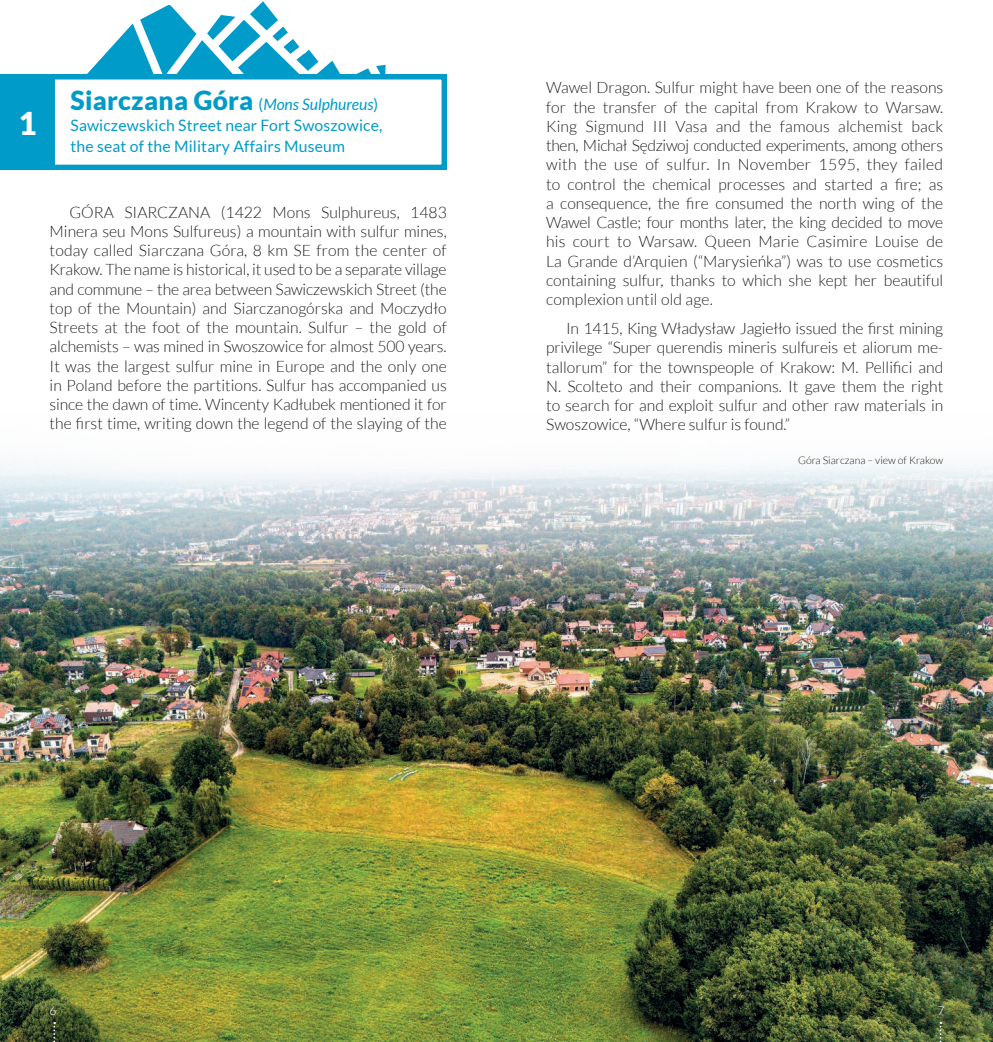
<style>
.page{position:relative;width:993px;height:1042px;background:#fff}
.page>*{position:absolute;margin:0;border:0;box-sizing:border-box;transform-origin:0 0}
.t1{font:900 31.5px "Lato";color:#fff}
.t2{font:300 15.75px/19.2px "Lato";color:#231f20;text-align:justify}
.t3{font:15.75px/21px "Lato";letter-spacing:.01em;color:#009bc8}
.t4{font:300 12.25px "Lato";color:#fff}
.t5{font:300 10.5px "Lato";color:#231f20}
.s1{font-weight:900;font-size:26.25px}
.s2{font-style:italic}
</style>
<div class="page">
<img style="left:0;top:607px;width:992px;height:435px">
<img style="left:0;top:462px;width:992px;height:145px">
<div style="left:0;top:74px;width:446px;height:96px;background:#009bc8"></div>
<svg style="left:54px;top:1px;width:393px;height:169px"></svg>
<svg style="left:53px;top:1022px;width:2px;height:20px"></svg>
<svg style="left:939px;top:1022px;width:2px;height:20px"></svg>
<h1 class="t1" style="left:19px;top:105px;width:20px">1</h1>
<p class="t3" style="left:70px;top:94px;width:313px"><span class="s1">Siarczana Góra</span> (<span class="s2">Mons Sulphureus</span>)<br>Sawiczewskich Street near Fort Swoszowice, the seat of the Military Affairs Museum</p>
<p class="t2" style="left:546px;top:78px;width:398px">Wawel Dragon. Sulfur might have been one of the reasons for the transfer of the capital from Krakow to Warsaw.<br>King Sigmund III Vasa and the famous alchemist back then, Michał Sędziwoj conducted experiments, among others with the use of sulfur. In November 1595, they failed to control the chemical processes and started a fire; as a consequence, the fire consumed the north wing of the Wawel Castle; four months later, the king decided to move his court to Warsaw. Queen Marie Casimire Louise de La Grande d’Arquien (“Marysieńka”) was to use cosmetics containing sulfur, thanks to which she kept her beautiful complexion until old age.</p>
<p class="t2" style="left:546px;top:319px;width:398px;text-indent:20px">In 1415, King Władysław Jagiełło issued the first mining privilege “Super querendis mineris sulfureis et aliorum me&shy;tallorum” for the townspeople of Krakow: M. Pellifici and N. Scolteto and their companions. It gave them the right to search for and exploit sulfur and other raw materials in Swoszowice, “Where sulfur is found.”</p>
<p class="t2" style="left:50px;top:202px;width:398px;text-indent:20px">GÓRA SIARCZANA (1422 Mons Sulphureus, 1483<br>Minera seu Mons Sulfureus) a mountain with sulfur mines, today called Siarczana Góra, 8 km SE from the center of Krakow. The name is historical, it used to be a separate village and commune – the area between Sawiczewskich Street (the top of the Mountain) and Siarczanogórska and Moczydło Streets at the foot of the mountain. Sulfur – the gold of alchemists – was mined in Swoszowice for almost 500 years.<br>It was the largest sulfur mine in Europe and the only one in Poland before the partitions. Sulfur has accompanied us since the dawn of time. Wincenty Kadłubek mentioned it for the first time, writing down the legend of the slaying of the</p>
<p class="t5" style="left:797px;top:455px;width:147px">Góra Siarczana – view of Krakow</p>
<p class="t4" style="left:50px;top:1003px;width:9px">6</p>
<p class="t4" style="left:937px;top:1003px;width:9px">7</p>
</div>
